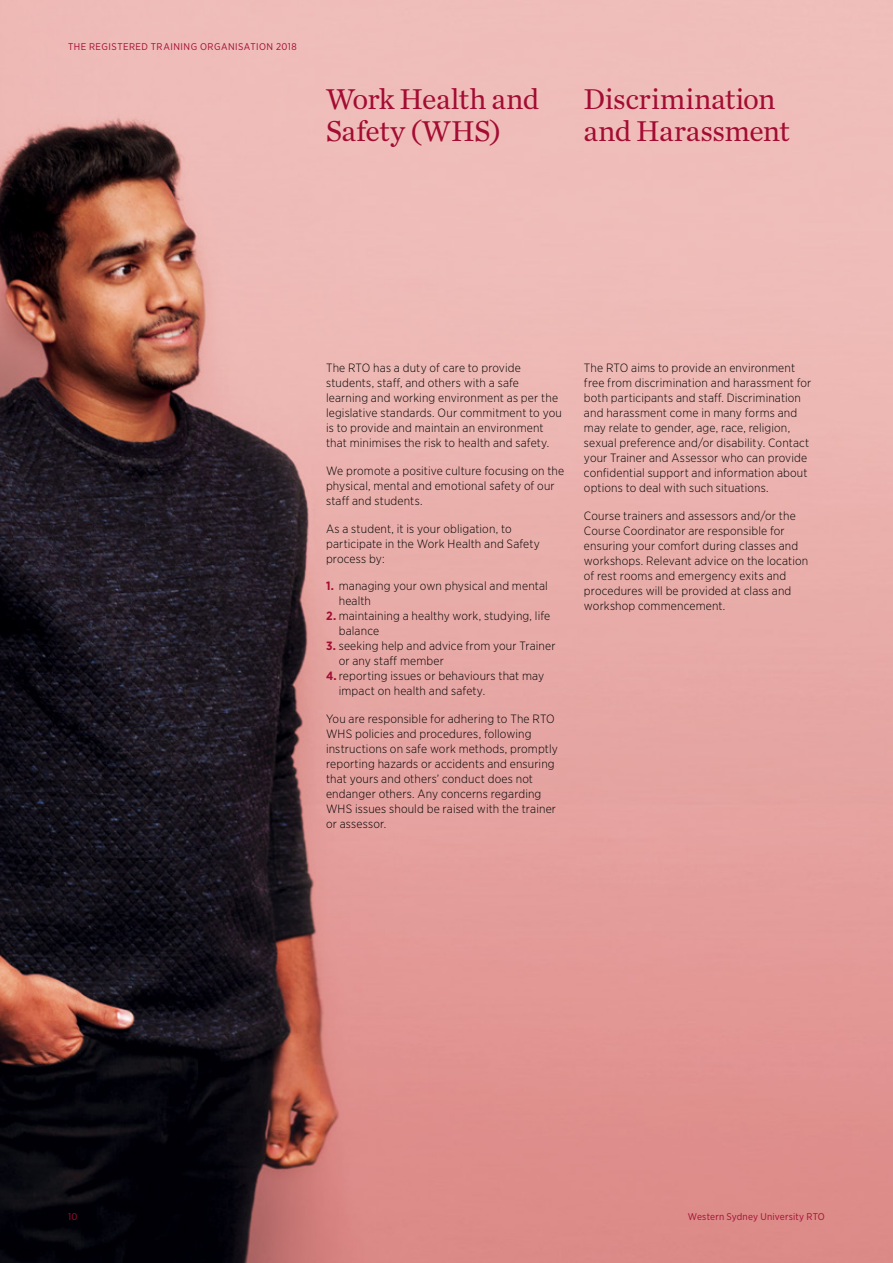
<style>
.page{position:relative;width:893px;height:1263px;background:#fff}
.page>*{position:absolute;margin:0;border:0;box-sizing:border-box;transform-origin:0 0}
.t1{font:30px/31.5px "Chronicle Text G1";letter-spacing:-.015em;color:#a30c33}
.t2{font:300 12px/15px "Gotham Narrow";letter-spacing:.015em;color:#000}
.t3{font:9.75px "Gotham Narrow";letter-spacing:.04em;color:#a30c33}
.t4{font:9.75px "Gotham Narrow";letter-spacing:.02em;color:#a30c33}
.s1{font-weight:700;color:#a30c33}
</style>
<div class="page">
<img style="left:0;top:0;width:893px;height:1263px">
<p class="t3" style="left:68px;top:41px;width:230px">THE REGISTERED TRAINING ORGANISATION 2018</p>
<h1 class="t1" style="left:326px;top:82px;width:215px">Work Health and<br>Safety (WHS)</h1>
<h1 class="t1" style="left:583px;top:82px;width:208px">Discrimination and Harassment</h1>
<p class="t2" style="left:326px;top:360px;width:237px">The RTO has a duty of care to provide students, staff, and others with a safe learning and working environment as per the legislative standards. Our commitment to you is to provide and maintain an environment that minimises the risk to health and safety.</p>
<p class="t2" style="left:326px;top:463px;width:240px">We promote a positive culture focusing on the physical, mental and emotional safety of our staff and students.</p>
<p class="t2" style="left:326px;top:521px;width:215px">As a student, it is your obligation, to participate in the Work Health and Safety process by:</p>
<p class="t2" style="left:339px;top:578px;width:211px;text-indent:-13px"><span class="s1">1.</span> managing your own physical and mental health</p>
<p class="t2" style="left:339px;top:608px;width:213px;text-indent:-13px"><span class="s1">2.</span> maintaining a healthy work, studying, life balance</p>
<p class="t2" style="left:326px;top:638px;width:231px"><span class="s1">3.</span> seeking help and advice from your Trainer</p>
<p class="t2" style="left:339px;top:653px;width:107px">or any staff member</p>
<p class="t2" style="left:326px;top:668px;width:220px"><span class="s1">4.</span>reporting issues or behaviours that may</p>
<p class="t2" style="left:339px;top:683px;width:148px">impact on health and safety.</p>
<p class="t2" style="left:326px;top:711px;width:233px">You are responsible for adhering to The RTO WHS policies and procedures, following instructions on safe work methods, promptly reporting hazards or accidents and ensuring that yours and others’ conduct does not endanger others. Any concerns regarding WHS issues should be raised with the trainer or assessor.</p>
<p class="t2" style="left:584px;top:360px;width:229px">The RTO aims to provide an environment free from discrimination and harassment for both participants and staff. Discrimination and harassment come in many forms and may relate to gender, age, race, religion, sexual preference and/or disability. Contact your Trainer and Assessor who can provide confidential support and information about options to deal with such situations.</p>
<p class="t2" style="left:584px;top:508px;width:226px">Course trainers and assessors and/or the Course Coordinator are responsible for ensuring your comfort during classes and workshops. Relevant advice on the location of rest rooms and emergency exits and procedures will be provided at class and workshop commencement.</p>
<p class="t3" style="left:68px;top:1211px;width:11px">10</p>
<p class="t4" style="left:688px;top:1211px;width:139px">Western Sydney University RTO</p>
</div>
